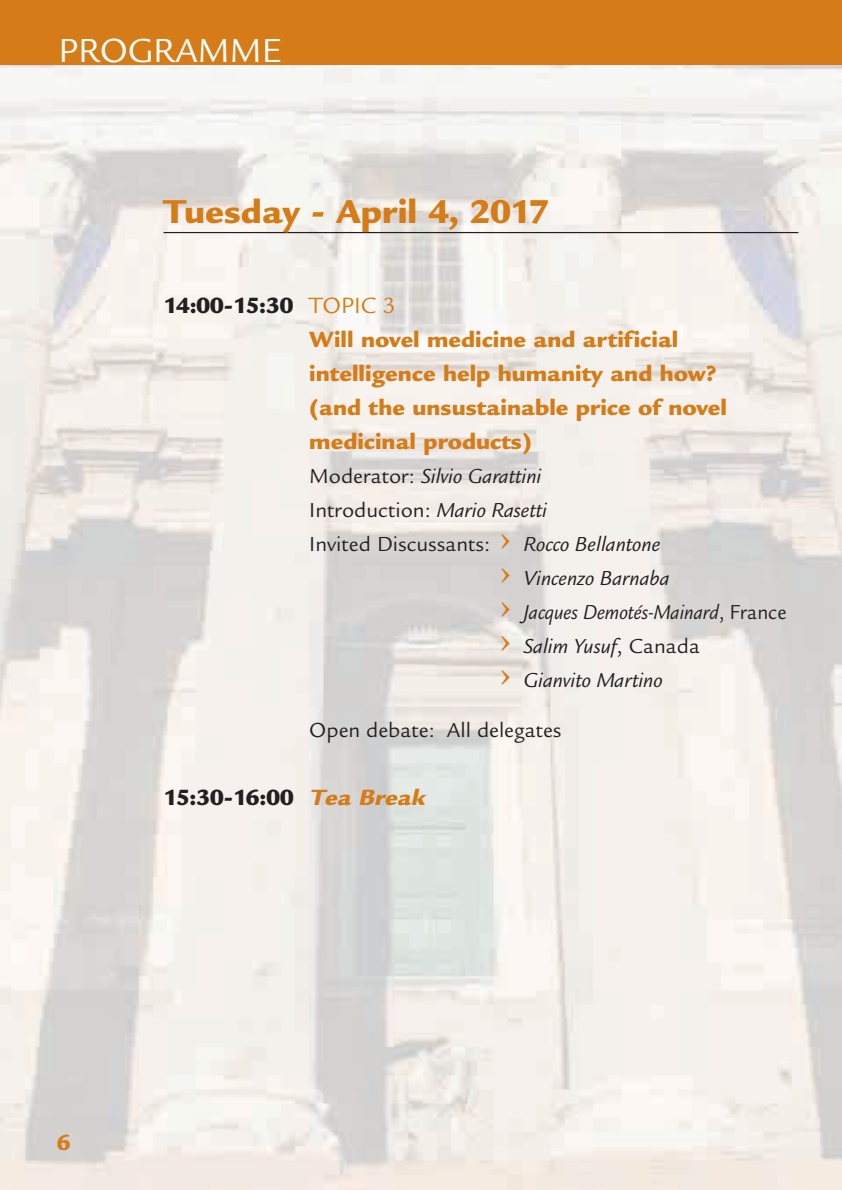
<style>
.page{position:relative;width:842px;height:1190px;background:#fff}
.page>*{position:absolute;margin:0;border:0;box-sizing:border-box;transform-origin:0 0}
.t1{font:36.2px "Legacy Sans";color:#fff}
.t2{font:900 36px "Legacy Sans";color:#d57c18}
.t3{font:900 24px/34px "Legacy Sans";color:#d57c18}
.t4{font:900 24px "Legacy Sans";letter-spacing:-.015em;color:#231f20}
.t5{font:22px "Legacy Sans";color:#231f20}
.t6{font:italic 22px "Legacy Sans";color:#231f20}
.t7{font:italic 22px "Legacy Sans";color:#231f20;scale:.95 1}
.s1{color:#231f20}
.s2{font-weight:400}
.s3{font-style:normal}
.s4{font-style:italic}
.s5{font-size:40px;color:#d57c18}
.s6{font-style:normal;font-size:40px;color:#d57c18}
.s7{font-style:italic;color:#d57c18}
</style>
<div class="page">
<img style="left:0;top:64px;width:842px;height:1126px">
<hr style="left:164px;top:232px;width:634px;height:1px;background:#231f20">
<div style="left:0;top:0;width:842px;height:64px;background:#d57c18"></div>
<h1 class="t1" style="left:59px;top:37px;width:224px">PROGRAMME</h1>
<h2 class="t2" style="left:164px;top:198px;width:387px">Tuesday - April 4, 2017</h2>
<p class="t3" style="left:309px;top:291px;width:419px;text-indent:-146px"><span class="s1">14:00-15:30</span> <span class="s2">TOPIC 3<br></span>Will novel medicine and artificial intelligence help humanity and how? (and the unsustainable price of novel medicinal products)</p>
<p class="t6" style="left:309px;top:468px;width:234px"><span class="s3">Moderator:</span> Silvio Garattini</p>
<p class="t5" style="left:309px;top:502px;width:239px">Introduction: <span class="s4">Mario Rasetti</span></p>
<p class="t5" style="left:309px;top:536px;width:353px">Invited Discussants: <span class="s5">›</span> <span class="s4">Rocco Bellantone</span></p>
<p class="t6" style="left:500px;top:570px;width:171px"><span class="s6">›</span> Vincenzo Barnaba</p>
<p class="t7" style="left:500px;top:604px;width:303px"><span class="s6">›</span> Jacques Demotés-Mainard<span class="s3">, France</span></p>
<p class="t6" style="left:500px;top:638px;width:202px"><span class="s6">›</span> Salim Yusuf<span class="s3">, Canada</span></p>
<p class="t6" style="left:500px;top:672px;width:164px"><span class="s6">›</span> Gianvito Martino</p>
<p class="t5" style="left:309px;top:722px;width:254px">Open debate: All delegates</p>
<p class="t4" style="left:164px;top:789px;width:263px">15:30-16:00 <span class="s7">Tea Break</span></p>
<p class="t3" style="left:57px;top:1128px;width:15px">6</p>
</div>
